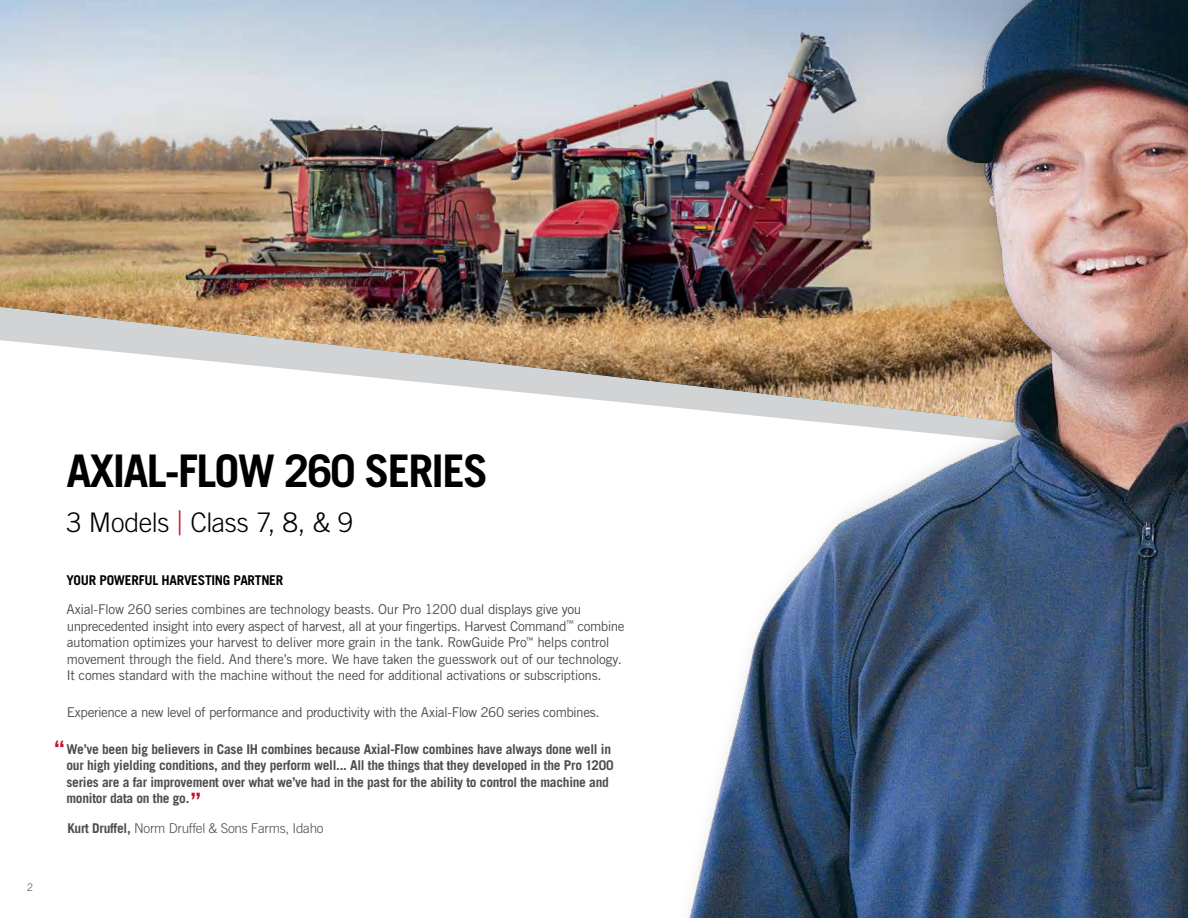
<style>
.page{position:relative;width:1188px;height:918px;background:#fff}
.page>*{position:absolute;margin:0;border:0;box-sizing:border-box;transform-origin:0 0}
.t1{font:700 45px "Trade Gothic LT Std";letter-spacing:-.04em;color:#000}
.t2{font:300 27px "Trade Gothic LT Std";letter-spacing:-.02em;color:#000}
.t3{font:13.5px/16.5px "Trade Gothic LT Std";letter-spacing:-.03em;color:#4d4d4f}
.t4{font:700 13.5px/16.5px "Trade Gothic LT Std";letter-spacing:-.02em;color:#4d4d4f}
.t5{font:300 13.5px "Trade Gothic LT Std";letter-spacing:-.02em;color:#4d4d4f}
.t6{font:700 13.5px "Trade Gothic LT Std";letter-spacing:-.02em;color:#000}
.t7{font:300 10.5px "Trade Gothic LT Std";color:#4d4d4f}
.s1{font-size:33.75px;color:#c4122f}
.s2{font-size:22.5px;color:#c4122f}
.s3{font-weight:700}
</style>
<div class="page">
<img style="left:0;top:0;width:619px;height:307px">
<svg style="left:0;top:307px;width:619px;height:95px"></svg>
<img style="left:619px;top:0;width:569px;height:918px">
<p class="t7" style="left:27px;top:881px;width:7px">2</p>
<h1 class="t1" style="left:66px;top:443px;width:423px">AXIAL-FLOW 260 SERIES</h1>
<h2 class="t2" style="left:66px;top:506px;width:288px">3 Models <span class="s1">|</span> Class 7, 8, &amp; 9</h2>
<p class="t6" style="left:66px;top:572px;width:218px">YOUR POWERFUL HARVESTING PARTNER</p>
<p class="t3" style="left:66px;top:601px;width:560px">Axial-Flow 260 series combines are technology beasts. Our Pro 1200 dual displays give you unprecedented insight into every aspect of harvest, all at your fingertips. Harvest Command<sup>™</sup> combine automation optimizes your harvest to deliver more grain in the tank. RowGuide Pro<sup>™</sup> helps control movement through the field. And there’s more. We have taken the guesswork out of our technology.<br>It comes standard with the machine without the need for additional activations or subscriptions.</p>
<p class="t3" style="left:67px;top:704px;width:534px">Experience a new level of performance and productivity with the Axial-Flow 260 series combines.</p>
<p class="t4" style="left:66px;top:741px;width:549px;text-indent:-12px"><span class="s2">“</span> We’ve been big believers in Case IH combines because Axial-Flow combines have always done well in our high yielding conditions, and they perform well... All the things that they developed in the Pro 1200 series are a far improvement over what we’ve had in the past for the ability to control the machine and monitor data on the go.<span class="s2">”</span></p>
<p class="t5" style="left:67px;top:820px;width:258px"><span class="s3">Kurt Druffel,</span> Norm Druffel &amp; Sons Farms, Idaho</p>
</div>
